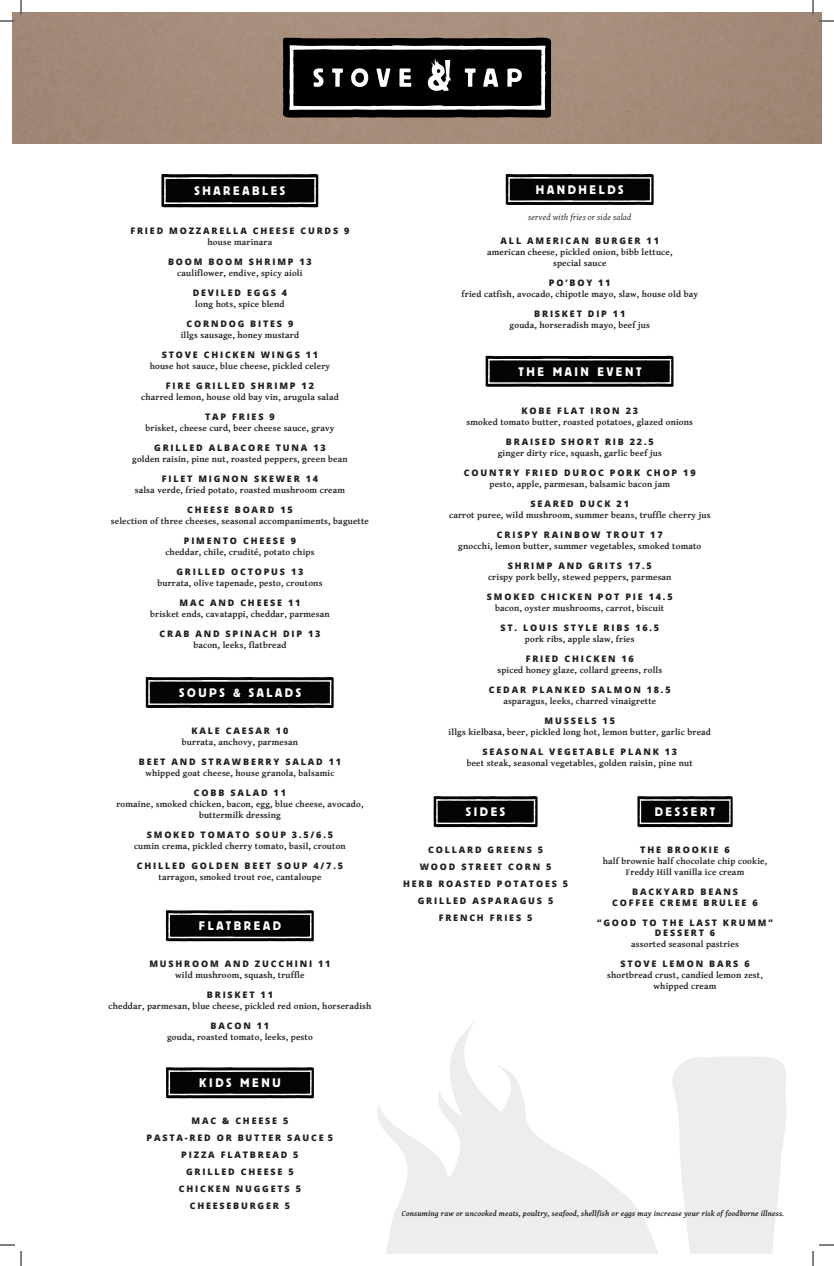
<style>
.page{position:relative;width:834px;height:1266px;background:#fff}
.page>*{position:absolute;margin:0;border:0;box-sizing:border-box;transform-origin:0 0}
.t1{font:13px "Block T";letter-spacing:.2em;color:#fff}
.t2{font:700 9px/11px "Gentium Basic";letter-spacing:.02em;color:#231f20;text-align:center}
.t3{font:800 9px/11px "Open Sans";letter-spacing:.2em;color:#231f20;text-align:center}
.t4{font:italic 9px "Gentium Basic";letter-spacing:.02em;color:#231f20}
.t5{font:italic 700 8px "Gentium Basic";letter-spacing:.02em;color:#231f20}
</style>
<div class="page">
<svg style="left:378px;top:1022px;width:409px;height:232px;fill:#ededed"></svg>
<div style="left:12px;top:12px;width:810px;height:131px;background:#a48b7a"></div>
<svg style="left:146px;top:677px;width:188px;height:31px;background:#20211f"></svg>
<svg style="left:486px;top:356px;width:188px;height:31px;background:#20211f"></svg>
<svg style="left:506px;top:174px;width:148px;height:31px;background:#202120"></svg>
<svg style="left:161px;top:174px;width:157px;height:34px;background:#252624"></svg>
<svg style="left:166px;top:910px;width:148px;height:31px;background:#222321"></svg>
<svg style="left:434px;top:796px;width:104px;height:31px;background:#222322"></svg>
<svg style="left:637px;top:796px;width:96px;height:31px;background:#232422"></svg>
<svg style="left:166px;top:1067px;width:148px;height:32px;background:#272826"></svg>
<svg style="left:283px;top:38px;width:268px;height:80px;background:#303030"></svg>
<svg style="left:0;top:0;width:22px;height:22px"></svg>
<svg style="left:0;top:1244px;width:22px;height:22px"></svg>
<svg style="left:812px;top:0;width:22px;height:22px"></svg>
<svg style="left:812px;top:1244px;width:22px;height:22px"></svg>
<p class="t1" style="left:195px;top:183px;width:92px">SHAREABLES</p>
<p class="t3" style="left:130px;top:225px;width:221px">FRIED MOZZARELLA CHEESE CURDS 9</p>
<p class="t2" style="left:208px;top:237px;width:66px">house marinara</p>
<p class="t3" style="left:168px;top:256px;width:145px">BOOM BOOM SHRIMP 13</p>
<p class="t2" style="left:177px;top:268px;width:127px">cauliflower, endive, spicy aioli</p>
<p class="t3" style="left:193px;top:287px;width:96px">DEVILED EGGS 4</p>
<p class="t2" style="left:195px;top:299px;width:91px">long hots, spice blend</p>
<p class="t3" style="left:187px;top:318px;width:108px">CORNDOG BITES 9</p>
<p class="t2" style="left:181px;top:330px;width:120px">illgs sausage, honey mustard</p>
<p class="t3" style="left:162px;top:349px;width:158px">STOVE CHICKEN WINGS 11</p>
<p class="t2" style="left:150px;top:361px;width:182px">house hot sauce, blue cheese, pickled celery</p>
<p class="t3" style="left:166px;top:380px;width:149px">FIRE GRILLED SHRIMP 12</p>
<p class="t2" style="left:141px;top:392px;width:199px">charred lemon, house old bay vin, arugula salad</p>
<p class="t3" style="left:205px;top:411px;width:71px">TAP FRIES 9</p>
<p class="t2" style="left:145px;top:423px;width:190px">brisket, cheese curd, beer cheese sauce, gravy</p>
<p class="t3" style="left:154px;top:442px;width:173px">GRILLED ALBACORE TUNA 13</p>
<p class="t2" style="left:132px;top:454px;width:217px">golden raisin, pine nut, roasted peppers, green bean</p>
<p class="t3" style="left:162px;top:473px;width:158px">FILET MIGNON SKEWER 14</p>
<p class="t2" style="left:135px;top:485px;width:212px">salsa verde, fried potato, roasted mushroom cream</p>
<p class="t3" style="left:187px;top:504px;width:107px">CHEESE BOARD 15</p>
<p class="t2" style="left:111px;top:516px;width:260px">selection of three cheeses, seasonal accompaniments, baguette</p>
<p class="t3" style="left:184px;top:535px;width:114px">PIMENTO CHEESE 9</p>
<p class="t2" style="left:165px;top:547px;width:151px">cheddar, chile, crudité, potato chips</p>
<p class="t3" style="left:176px;top:566px;width:128px">GRILLED OCTOPUS 13</p>
<p class="t2" style="left:157px;top:578px;width:167px">burrata, olive tapenade, pesto, croutons</p>
<p class="t3" style="left:180px;top:597px;width:122px">MAC AND CHEESE 11</p>
<p class="t2" style="left:150px;top:609px;width:181px">brisket ends, cavatappi, cheddar, parmesan</p>
<p class="t3" style="left:160px;top:628px;width:162px">CRAB AND SPINACH DIP 13</p>
<p class="t2" style="left:193px;top:640px;width:95px">bacon, leeks, flatbread</p>
<p class="t1" style="left:179px;top:686px;width:123px">SOUPS &amp; SALADS</p>
<p class="t3" style="left:192px;top:725px;width:98px">KALE CAESAR 10</p>
<p class="t2" style="left:182px;top:736px;width:117px">burrata, anchovy, parmesan</p>
<p class="t3" style="left:139px;top:756px;width:204px">BEET AND STRAWBERRY SALAD 11</p>
<p class="t2" style="left:145px;top:767px;width:191px">whipped goat cheese, house granola, balsamic</p>
<p class="t3" style="left:194px;top:787px;width:94px">COBB SALAD 11</p>
<p class="t2" style="left:116px;top:798px;width:249px">romaine, smoked chicken, bacon, egg, blue cheese, avocado, buttermilk dressing</p>
<p class="t3" style="left:147px;top:829px;width:188px">SMOKED TOMATO SOUP 3.5/6.5</p>
<p class="t2" style="left:134px;top:840px;width:213px">cumin crema, pickled cherry tomato, basil, crouton</p>
<p class="t3" style="left:137px;top:860px;width:208px">CHILLED GOLDEN BEET SOUP 4/7.5</p>
<p class="t2" style="left:158px;top:871px;width:164px">tarragon, smoked trout roe, cantaloupe</p>
<p class="t1" style="left:199px;top:919px;width:84px">FLATBREAD</p>
<p class="t3" style="left:149px;top:958px;width:183px">MUSHROOM AND ZUCCHINI 11</p>
<p class="t2" style="left:175px;top:969px;width:131px">wild mushroom, squash, truffle</p>
<p class="t3" style="left:207px;top:989px;width:68px">BRISKET 11</p>
<p class="t2" style="left:108px;top:1000px;width:264px">cheddar, parmesan, blue cheese, pickled red onion, horseradish</p>
<p class="t3" style="left:211px;top:1020px;width:60px">BACON 11</p>
<p class="t2" style="left:167px;top:1031px;width:147px">gouda, roasted tomato, leeks, pesto</p>
<p class="t1" style="left:199px;top:1076px;width:83px">KIDS MENU</p>
<p class="t3" style="left:192px;top:1115px;width:98px">MAC &amp; CHEESE 5</p>
<p class="t3" style="left:147px;top:1132px;width:188px">PASTA-RED OR BUTTER SAUCE 5</p>
<p class="t3" style="left:181px;top:1149px;width:119px">PIZZA FLATBREAD 5</p>
<p class="t3" style="left:186px;top:1166px;width:109px">GRILLED CHEESE 5</p>
<p class="t3" style="left:179px;top:1183px;width:124px">CHICKEN NUGGETS 5</p>
<p class="t3" style="left:190px;top:1200px;width:102px">CHEESEBURGER 5</p>
<p class="t1" style="left:536px;top:183px;width:89px">HANDHELDS</p>
<p class="t4" style="left:528px;top:211px;width:105px">served with fries or side salad</p>
<p class="t3" style="left:501px;top:235px;width:160px">ALL AMERICAN BURGER 11</p>
<p class="t2" style="left:487px;top:247px;width:187px">american cheese, pickled onion, bibb lettuce, special sauce</p>
<p class="t3" style="left:549px;top:277px;width:63px">PO’BOY 11</p>
<p class="t2" style="left:462px;top:289px;width:238px">fried catfish, avocado, chipotle mayo, slaw, house old bay</p>
<p class="t3" style="left:534px;top:308px;width:92px">BRISKET DIP 11</p>
<p class="t2" style="left:510px;top:320px;width:142px">gouda, horseradish mayo, beef jus</p>
<p class="t1" style="left:519px;top:364px;width:125px">THE MAIN EVENT</p>
<p class="t3" style="left:522px;top:405px;width:118px">KOBE FLAT IRON 23</p>
<p class="t2" style="left:467px;top:416px;width:228px">smoked tomato butter, roasted potatoes, glazed onions</p>
<p class="t3" style="left:506px;top:436px;width:149px">BRAISED SHORT RIB 22.5</p>
<p class="t2" style="left:498px;top:447px;width:166px">ginger dirty rice, squash, garlic beef jus</p>
<p class="t3" style="left:464px;top:467px;width:233px">COUNTRY FRIED DUROC PORK CHOP 19</p>
<p class="t2" style="left:490px;top:478px;width:182px">pesto, apple, parmesan, balsamic bacon jam</p>
<p class="t3" style="left:531px;top:498px;width:100px">SEARED DUCK 21</p>
<p class="t2" style="left:449px;top:509px;width:263px">carrot puree, wild mushroom, summer beans, truffle cherry jus</p>
<p class="t3" style="left:497px;top:529px;width:167px">CRISPY RAINBOW TROUT 17</p>
<p class="t2" style="left:458px;top:540px;width:245px">gnocchi, lemon butter, summer vegetables, smoked tomato</p>
<p class="t3" style="left:508px;top:560px;width:146px">SHRIMP AND GRITS 17.5</p>
<p class="t2" style="left:488px;top:571px;width:185px">crispy pork belly, stewed peppers, parmesan</p>
<p class="t3" style="left:487px;top:591px;width:187px">SMOKED CHICKEN POT PIE 14.5</p>
<p class="t2" style="left:495px;top:602px;width:171px">bacon, oyster mushrooms, carrot, biscuit</p>
<p class="t3" style="left:500px;top:622px;width:160px">ST. LOUIS STYLE RIBS 16.5</p>
<p class="t2" style="left:525px;top:633px;width:111px">pork ribs, apple slaw, fries</p>
<p class="t3" style="left:526px;top:653px;width:110px">FRIED CHICKEN 16</p>
<p class="t2" style="left:497px;top:664px;width:166px">spiced honey glaze, collard greens, rolls</p>
<p class="t3" style="left:489px;top:684px;width:183px">CEDAR PLANKED SALMON 18.5</p>
<p class="t2" style="left:503px;top:695px;width:154px">asparagus, leeks, charred vinaigrette</p>
<p class="t3" style="left:545px;top:715px;width:72px">MUSSELS 15</p>
<p class="t2" style="left:449px;top:726px;width:264px">illgs kielbasa, beer, pickled long hot, lemon butter, garlic bread</p>
<p class="t3" style="left:482px;top:746px;width:196px">SEASONAL VEGETABLE PLANK 13</p>
<p class="t2" style="left:467px;top:757px;width:228px">beet steak, seasonal vegetables, golden raisin, pine nut</p>
<p class="t1" style="left:466px;top:804px;width:41px">SIDES</p>
<p class="t3" style="left:428px;top:844px;width:117px">COLLARD GREENS 5</p>
<p class="t3" style="left:420px;top:861px;width:133px">WOOD STREET CORN 5</p>
<p class="t3" style="left:403px;top:878px;width:167px">HERB ROASTED POTATOES 5</p>
<p class="t3" style="left:418px;top:895px;width:137px">GRILLED ASPARAGUS 5</p>
<p class="t3" style="left:439px;top:912px;width:95px">FRENCH FRIES 5</p>
<p class="t1" style="left:655px;top:804px;width:62px">DESSERT</p>
<p class="t3" style="left:640px;top:844px;width:91px">THE BROOKIE 6</p>
<p class="t2" style="left:603px;top:856px;width:166px">half brownie half chocolate chip cookie,</p>
<p class="t2" style="left:626px;top:867px;width:120px">Freddy Hill vanilla ice cream</p>
<p class="t3" style="left:612px;top:886px;width:147px">BACKYARD BEANS<br>COFFEE CREME BRULEE 6</p>
<p class="t3" style="left:597px;top:918px;width:177px;line-height:10px">“GOOD TO THE LAST KRUMM”<br>DESSERT 6</p>
<p class="t2" style="left:631px;top:939px;width:109px">assorted seasonal pastries</p>
<p class="t3" style="left:620px;top:958px;width:131px">STOVE LEMON BARS 6</p>
<p class="t2" style="left:607px;top:970px;width:157px">shortbread crust, candied lemon zest, whipped cream</p>
<p class="t5" style="left:402px;top:1207px;width:384px">Consuming raw or uncooked meats, poultry, seafood, shellfish or eggs may increase your risk of foodborne illness.</p>
</div>
